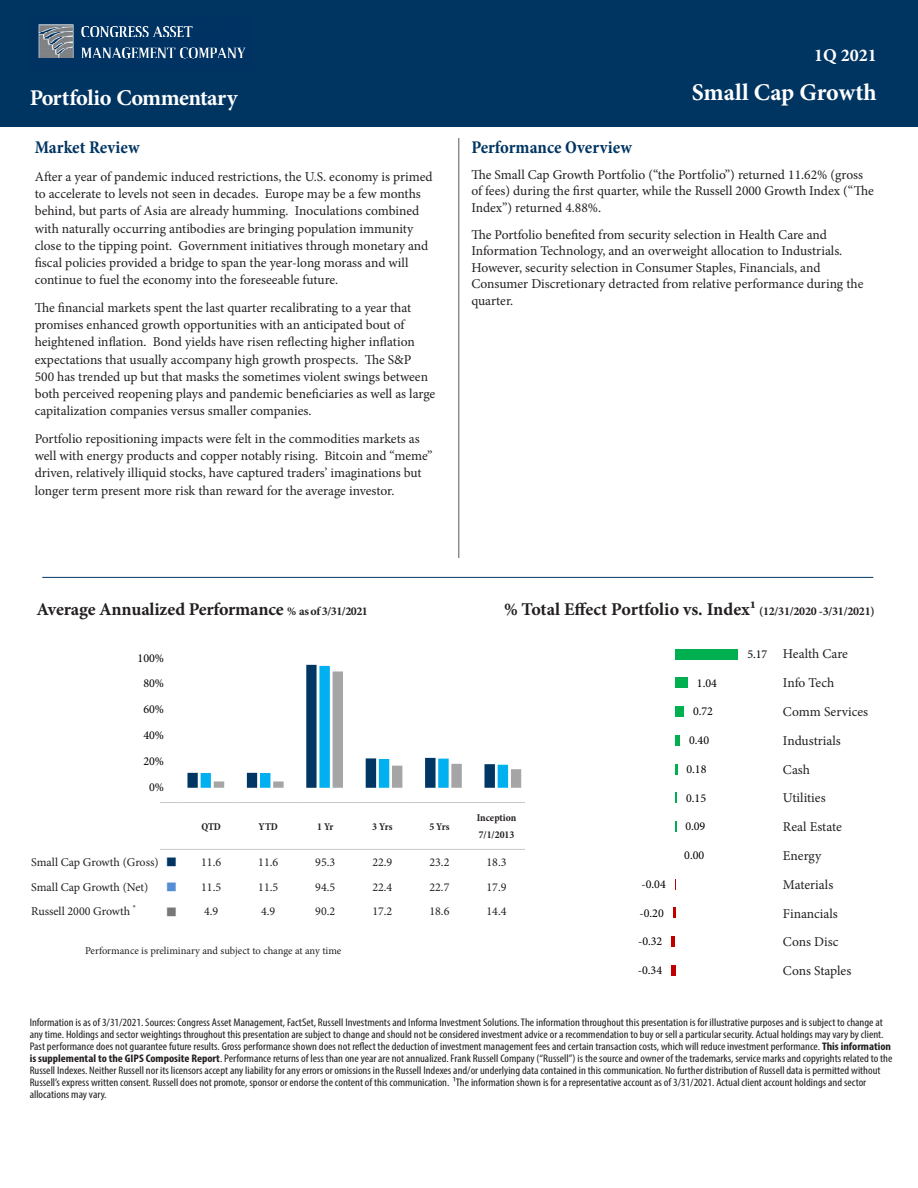
<style>
.page{position:relative;width:918px;height:1188px;background:#fff}
.page>*{position:absolute;margin:0;border:0;box-sizing:border-box;transform-origin:0 0}
.body{font:700 24px "Minion Pro";color:#fff}
.t1{font:700 22.5px "Minion Pro";letter-spacing:-.025em;color:#fff}
.chart_headings{font:700 18px "Minion Pro";letter-spacing:-.01em;color:#231f20}
.heading{font:700 condensed 18px "Minion Pro";letter-spacing:-.01em;color:#003562}
.body-2{font:700 18px "Minion Pro";color:#fff}
.body-3{font:13.5px/17.2px "Minion Pro";color:#231f20}
.t2{font:12px "Minion Pro";color:#231f20}
.t3{font:12px "Minion Pro";color:#000}
.t4{font:12px "MS Gothic";color:#003562}
.t5{font:12px "MS Gothic";color:#558ed5}
.t6{font:12px "MS Gothic";color:#787878}
.disclosures{font:condensed 11.1px/12px "Myriad Pro";color:#231f20;scale:1.09 1}
.body-4{font:10.5px "Minion Pro";letter-spacing:-.005em;color:#231f20}
.body-5{font:700 condensed 10.5px "Minion Pro";letter-spacing:-.005em;color:#231f20}
.s1{font-size:12px}
.s2{font-weight:700}
</style>
<div class="page">
<div style="left:0;top:0;width:918px;height:126px;background:#003562"></div>
<hr style="left:42px;top:577px;width:831px;height:1px;background:#003562">
<hr style="left:459px;top:138px;width:1px;height:420px;background:#57585a">
<img style="left:38px;top:24px;width:208px;height:35px">
<svg style="left:160px;top:802px;width:23px;height:1px"></svg>
<hr style="left:183px;top:802px;width:57px;height:1px;background:#c7c8ca">
<hr style="left:240px;top:802px;width:57px;height:1px;background:#c7c8ca">
<hr style="left:297px;top:802px;width:57px;height:1px;background:#c7c8ca">
<hr style="left:354px;top:802px;width:57px;height:1px;background:#c7c8ca">
<hr style="left:411px;top:802px;width:57px;height:1px;background:#c7c8ca">
<hr style="left:468px;top:802px;width:57px;height:1px;background:#c7c8ca">
<svg style="left:160px;top:849px;width:23px;height:1px"></svg>
<hr style="left:183px;top:849px;width:57px;height:1px;background:#c7c8ca">
<hr style="left:240px;top:849px;width:57px;height:1px;background:#c7c8ca">
<hr style="left:297px;top:849px;width:57px;height:1px;background:#c7c8ca">
<hr style="left:354px;top:849px;width:57px;height:1px;background:#c7c8ca">
<hr style="left:411px;top:849px;width:57px;height:1px;background:#c7c8ca">
<hr style="left:468px;top:849px;width:57px;height:1px;background:#c7c8ca">
<svg style="left:187px;top:665px;width:334px;height:123px"></svg>
<hr style="left:671px;top:965px;width:4px;height:11px;background:#c00000">
<hr style="left:671px;top:936px;width:4px;height:11px;background:#c00000">
<svg style="left:673px;top:908px;width:2px;height:10px"></svg>
<svg style="left:675px;top:822px;width:2px;height:10px"></svg>
<svg style="left:675px;top:793px;width:2px;height:10px"></svg>
<svg style="left:675px;top:764px;width:3px;height:10px"></svg>
<div style="left:675px;top:735px;width:5px;height:11px;background:#00b050"></div>
<div style="left:675px;top:707px;width:9px;height:10px;background:#00b050"></div>
<div style="left:675px;top:678px;width:13px;height:10px;background:#00b050"></div>
<div style="left:675px;top:649px;width:63px;height:10px;background:#00b050"></div>
<p class="t1" style="left:30px;top:82px;width:209px">Portfolio Commentary</p>
<p class="heading" style="left:35px;top:135px;width:106px">Market Review</p>
<p class="body-3" style="left:35px;top:168px;width:400px">After a year of pandemic induced restrictions, the U.S. economy is primed to accelerate to levels not seen in decades. Europe may be a few months behind, but parts of Asia are already humming. Inoculations combined with naturally occurring antibodies are bringing population immunity close to the tipping point. Government initiatives through monetary and fiscal policies provided a bridge to span the year-long morass and will continue to fuel the economy into the foreseeable future.</p>
<p class="body-3" style="left:35px;top:299px;width:402px">The financial markets spent the last quarter recalibrating to a year that promises enhanced growth opportunities with an anticipated bout of heightened inflation. Bond yields have risen reflecting higher inflation expectations that usually accompany high growth prospects. The S&amp;P<br>500 has trended up but that masks the sometimes violent swings between both perceived reopening plays and pandemic beneficiaries as well as large capitalization companies versus smaller companies.</p>
<p class="body-3" style="left:35px;top:430px;width:399px">Portfolio repositioning impacts were felt in the commodities markets as well with energy products and copper notably rising. Bitcoin and “meme” driven, relatively illiquid stocks, have captured traders’ imaginations but longer term present more risk than reward for the average investor.</p>
<p class="body-2" style="left:814px;top:43px;width:64px">1Q 2021</p>
<p class="body" style="left:692px;top:76px;width:187px">Small Cap Growth</p>
<p class="heading" style="left:471px;top:135px;width:162px">Performance Overview</p>
<p class="body-3" style="left:471px;top:166px;width:404px;line-height:16.5px">The Small Cap Growth Portfolio (“the Portfolio”) returned 11.62% (gross of fees) during the first quarter, while the Russell 2000 Growth Index (“The<br>Index”) returned 4.88%.</p>
<p class="body-3" style="left:471px;top:226px;width:394px;line-height:16.5px">The Portfolio benefited from security selection in Health Care and Information Technology, and an overweight allocation to Industrials.<br>However, security selection in Consumer Staples, Financials, and Consumer Discretionary detracted from relative performance during the quarter.</p>
<p class="chart_headings" style="left:504px;top:597px;width:372px">% Total Effect Portfolio vs. Index1 <span class="s1">(12/31/2020 -3/31/2021)</span></p>
<p class="body-3" style="left:783px;top:645px;width:67px">Health Care</p>
<p class="body-3" style="left:783px;top:674px;width:53px">Info Tech</p>
<p class="body-3" style="left:783px;top:703px;width:87px">Comm Services</p>
<p class="body-3" style="left:783px;top:732px;width:59px">Industrials</p>
<p class="body-3" style="left:783px;top:761px;width:29px">Cash</p>
<p class="body-3" style="left:783px;top:789px;width:44px">Utilities</p>
<p class="body-3" style="left:783px;top:818px;width:60px">Real Estate</p>
<p class="body-3" style="left:783px;top:847px;width:40px">Energy</p>
<p class="body-3" style="left:783px;top:876px;width:52px">Materials</p>
<p class="body-3" style="left:783px;top:905px;width:56px">Financials</p>
<p class="body-3" style="left:783px;top:933px;width:57px">Cons Disc</p>
<p class="body-3" style="left:783px;top:962px;width:70px">Cons Staples</p>
<p class="chart_headings" style="left:37px;top:597px;width:333px">Average Annualized Performance <span class="s1">% as of 3/31/2021</span></p>
<p class="t3" style="left:747px;top:646px;width:22px">5.17</p>
<p class="t3" style="left:138px;top:650px;width:28px">100%</p>
<p class="t3" style="left:697px;top:675px;width:22px">1.04</p>
<p class="t3" style="left:143px;top:676px;width:22px">80%</p>
<p class="t3" style="left:143px;top:701px;width:22px">60%</p>
<p class="t3" style="left:693px;top:704px;width:22px">0.72</p>
<p class="t3" style="left:143px;top:727px;width:22px">40%</p>
<p class="t3" style="left:689px;top:732px;width:22px">0.40</p>
<p class="t3" style="left:143px;top:753px;width:22px">20%</p>
<p class="t3" style="left:686px;top:761px;width:22px">0.18</p>
<p class="t3" style="left:149px;top:779px;width:16px">0%</p>
<p class="t3" style="left:686px;top:790px;width:22px">0.15</p>
<p class="body-5" style="left:477px;top:811px;width:41px">Inception</p>
<p class="body-5" style="left:479px;top:828px;width:37px">7/1/2013</p>
<p class="body-5" style="left:201px;top:819px;width:21px">QTD</p>
<p class="body-5" style="left:259px;top:819px;width:21px">YTD</p>
<p class="body-5" style="left:317px;top:819px;width:18px">1 Yr</p>
<p class="body-5" style="left:372px;top:819px;width:22px">3 Yrs</p>
<p class="body-5" style="left:429px;top:819px;width:22px">5 Yrs</p>
<p class="t3" style="left:685px;top:819px;width:22px">0.09</p>
<p class="t3" style="left:684px;top:847px;width:22px">0.00</p>
<p class="t2" style="left:31px;top:854px;width:129px">Small Cap Growth (Gross)</p>
<p class="t4" style="left:165px;top:856px;width:13px">■</p>
<p class="t2" style="left:201px;top:854px;width:22px">11.6</p>
<p class="t2" style="left:258px;top:854px;width:22px">11.6</p>
<p class="t2" style="left:315px;top:854px;width:22px">95.3</p>
<p class="t2" style="left:372px;top:854px;width:22px">22.9</p>
<p class="t2" style="left:429px;top:854px;width:22px">23.2</p>
<p class="t2" style="left:487px;top:854px;width:22px">18.3</p>
<p class="t2" style="left:31px;top:879px;width:119px">Small Cap Growth (Net)</p>
<p class="t5" style="left:165px;top:881px;width:13px">■</p>
<p class="t2" style="left:201px;top:879px;width:22px">11.5</p>
<p class="t2" style="left:258px;top:879px;width:22px">11.5</p>
<p class="t2" style="left:315px;top:879px;width:22px">94.5</p>
<p class="t2" style="left:372px;top:879px;width:22px">22.4</p>
<p class="t2" style="left:429px;top:879px;width:22px">22.7</p>
<p class="t2" style="left:487px;top:879px;width:22px">17.9</p>
<p class="t2" style="left:31px;top:904px;width:106px">Russell 2000 Growth <sup>®</sup></p>
<p class="t6" style="left:165px;top:905px;width:13px">■</p>
<p class="t2" style="left:204px;top:904px;width:16px">4.9</p>
<p class="t2" style="left:261px;top:904px;width:16px">4.9</p>
<p class="t2" style="left:315px;top:904px;width:22px">90.2</p>
<p class="t2" style="left:372px;top:904px;width:22px">17.2</p>
<p class="t2" style="left:429px;top:904px;width:22px">18.6</p>
<p class="t2" style="left:487px;top:904px;width:22px">14.4</p>
<p class="t3" style="left:641px;top:876px;width:26px">-0.04</p>
<p class="t3" style="left:640px;top:905px;width:26px">-0.20</p>
<p class="t3" style="left:638px;top:934px;width:26px">-0.32</p>
<p class="body-4" style="left:85px;top:944px;width:258px">Performance is preliminary and subject to change at any time</p>
<p class="t3" style="left:638px;top:962px;width:26px">-0.34</p>
<p class="disclosures" style="left:30px;top:1016px;width:793px">Information is as of 3/31/2021. Sources: Congress Asset Management, FactSet, Russell Investments and Informa Investment Solutions. The information throughout this presentation is for illustrative purposes and is subject to change at any time. Holdings and sector weightings throughout this presentation are subject to change and should not be considered investment advice or a recommendation to buy or sell a particular security. Actual holdings may vary by client.<br>Past performance does not guarantee future results. Gross performance shown does not reflect the deduction of investment management fees and certain transaction costs, which will reduce investment performance. <span class="s2">This information is supplemental to the GIPS Composite Report</span>. Performance returns of less than one year are not annualized. Frank Russell Company (“Russell”) is the source and owner of the trademarks, service marks and copyrights related to the Russell Indexes. Neither Russell nor its licensors accept any liability for any errors or omissions in the Russell Indexes and/or underlying data contained in this communication. No further distribution of Russell data is permitted without Russell’s express written consent. Russell does not promote, sponsor or endorse the content of this communication. 1The information shown is for a representative account as of 3/31/2021. Actual client account holdings and sector allocations may vary.</p>
</div>
